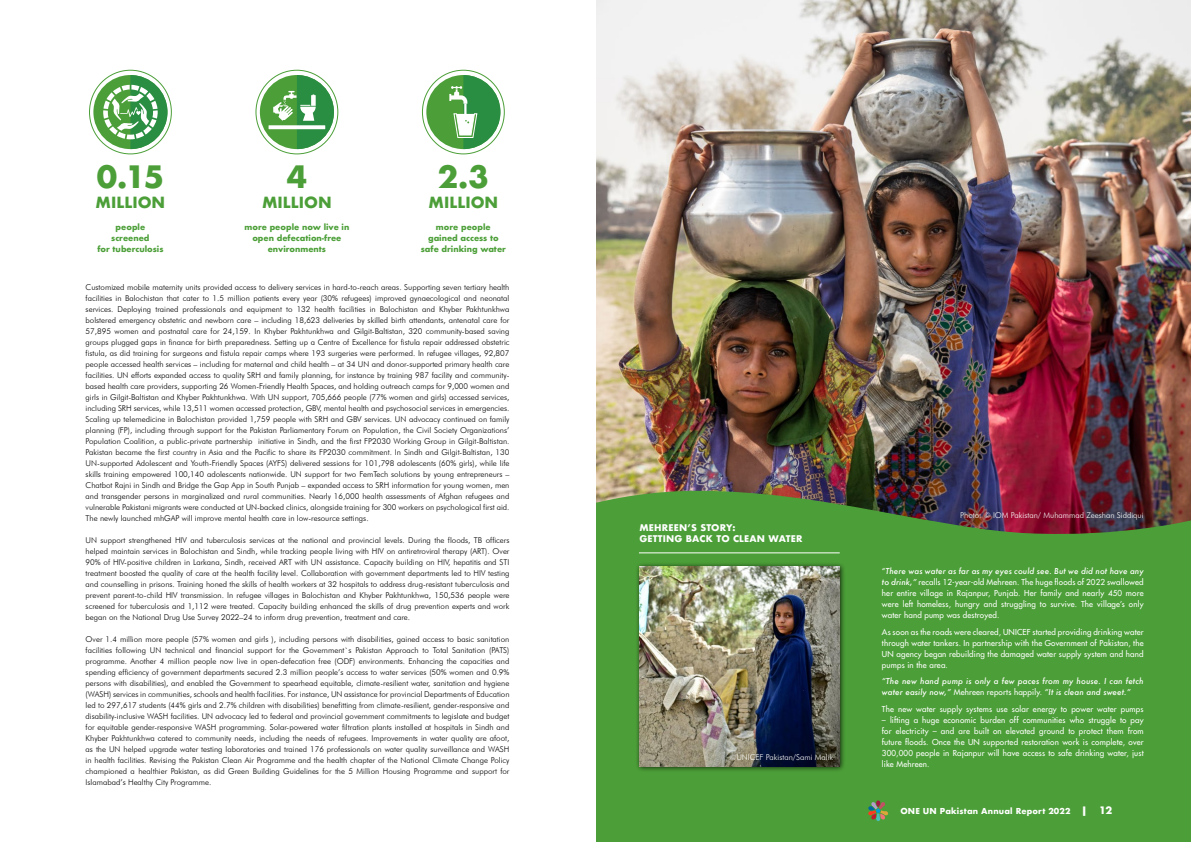
<style>
.page{position:relative;width:1191px;height:842px;background:#fff}
.page>*{position:absolute;margin:0;border:0;box-sizing:border-box;transform-origin:0 0}
.t1{font:700 30px "Futura";color:#4c9f38}
.t2{font:700 15px "Futura";color:#4c9f38}
.t3{font:700 9px/11px "Futura";letter-spacing:.02em;color:#fff}
.t4{font:300 8px/11px "Futura BT";color:#000;text-align:justify}
.t5{font:8px/11px "Futura";letter-spacing:.02em;color:#fff;text-align:justify}
.t6{font:700 8px/11px "Futura";color:#4c9f38;text-align:center}
.t7{font:italic 500 8px/11px "Futura";letter-spacing:.01em;color:#fff}
.t8{font:300 8px "Futura BT";color:#fff}
.t9{font:700 8px "Futura";letter-spacing:.02em;color:#fff}
.s1{font-weight:500;font-style:italic}
.s2{font-weight:400;font-style:normal}
.s3{font-size:10px}
</style>
<div class="page">
<img style="left:596px;top:0;width:595px;height:491px">
<svg style="left:596px;top:491px;width:595px;height:351px;background:#4d9538"></svg>
<hr style="left:639px;top:552px;width:200px;height:1px;background:#fff">
<div style="left:635px;top:562px;width:211px;height:210px;background:#000;opacity:.75"></div>
<img style="left:639px;top:567px;width:200px;height:199px">
<div style="left:260px;top:75px;width:74px;height:74px;background:#4c9f38;border-radius:50%"></div>
<div style="left:256px;top:70px;width:82px;height:84px;border:1px solid #4c9f38;border-radius:50%"></div>
<svg style="left:268px;top:125px;width:57px;height:4px"></svg>
<svg style="left:273px;top:75px;width:61px;height:74px"></svg>
<div style="left:426px;top:75px;width:74px;height:74px;background:#4c9f38;border-radius:50%"></div>
<div style="left:422px;top:70px;width:82px;height:84px;border:1px solid #4c9f38;border-radius:50%"></div>
<svg style="left:449px;top:75px;width:51px;height:74px"></svg>
<div style="left:93px;top:75px;width:74px;height:74px;background:#4c9f38;border-radius:50%"></div>
<svg style="left:103px;top:75px;width:64px;height:74px"></svg>
<svg style="left:868px;top:800px;width:20px;height:21px"></svg>
<h1 class="t1" style="left:97px;top:155px;width:69px">0.15</h1>
<h2 class="t2" style="left:96px;top:192px;width:71px">MILLION</h2>
<p class="t6" style="left:97px;top:222px;width:68px">people screened<br>for tuberculosis</p>
<h1 class="t1" style="left:287px;top:155px;width:22px">4</h1>
<h2 class="t2" style="left:262px;top:192px;width:71px">MILLION</h2>
<p class="t6" style="left:244px;top:222px;width:106px">more people now live in open defecation-free environments</p>
<h1 class="t1" style="left:438px;top:155px;width:52px">2.3</h1>
<h2 class="t2" style="left:428px;top:192px;width:71px">MILLION</h2>
<p class="t6" style="left:421px;top:222px;width:87px">more people gained access to safe drinking water</p>
<p class="t4" style="left:86px;top:282px;width:425px">Customized mobile maternity units provided access to delivery services in hard-to-reach areas. Supporting seven tertiary health facilities in Balochistan that cater to 1.5 million patients every year (30% refugees) improved gynaecological and neonatal services. Deploying trained professionals and equipment to 132 health facilities in Balochistan and Khyber Pakhtunkhwa bolstered emergency obstetric and newborn care – including 18,623 deliveries by skilled birth attendants, antenatal care for 57,895 women and postnatal care for 24,159. In Khyber Pakhtunkhwa and Gilgit-Baltistan, 320 community-based saving groups plugged gaps in finance for birth preparedness. Setting up a Centre of Excellence for fistula repair addressed obstetric fistula, as did training for surgeons and fistula repair camps where 193 surgeries were performed. In refugee villages, 92,807 people accessed health services – including for maternal and child health – at 34 UN and donor-supported primary health care facilities. UN efforts expanded access to quality SRH and family planning, for instance by training 987 facility and community&shy;based health care providers, supporting 26 Women-Friendly Health Spaces, and holding outreach camps for 9,000 women and girls in Gilgit-Baltistan and Khyber Pakhtunkhwa. With UN support, 705,666 people (77% women and girls) accessed services, including SRH services, while 13,511 women accessed protection, GBV, mental health and psychosocial services in emergencies.<br>Scaling up telemedicine in Balochistan provided 1,759 people with SRH and GBV services. UN advocacy continued on family planning (FP), including through support for the Pakistan Parliamentary Forum on Population, the Civil Society Organizations’ Population Coalition, a public-private partnership initiative in Sindh, and the first FP2030 Working Group in Gilgit-Baltistan.<br>Pakistan became the first country in Asia and the Pacific to share its FP2030 commitment. In Sindh and Gilgit-Baltistan, 130<br>UN-supported Adolescent and Youth-Friendly Spaces (AYFS) delivered sessions for 101,798 adolescents (60% girls), while life skills training empowered 100,140 adolescents nationwide. UN support for two FemTech solutions by young entrepreneurs – Chatbot Rajni in Sindh and Bridge the Gap App in South Punjab – expanded access to SRH information for young women, men and transgender persons in marginalized and rural communities. Nearly 16,000 health assessments of Afghan refugees and vulnerable Pakistani migrants were conducted at UN-backed clinics, alongside training for 300 workers on psychological first aid.<br>The newly launched mhGAP will improve mental health care in low-resource settings.</p>
<p class="t4" style="left:86px;top:535px;width:425px">UN support strengthened HIV and tuberculosis services at the national and provincial levels. During the floods, TB officers helped maintain services in Balochistan and Sindh, while tracking people living with HIV on antiretroviral therapy (ART). Over 90% of HIV-positive children in Larkana, Sindh, received ART with UN assistance. Capacity building on HIV, hepatitis and STI treatment boosted the quality of care at the health facility level. Collaboration with government departments led to HIV testing and counselling in prisons. Training honed the skills of health workers at 32 hospitals to address drug-resistant tuberculosis and prevent parent-to-child HIV transmission. In refugee villages in Balochistan and Khyber Pakhtunkhwa, 150,536 people were screened for tuberculosis and 1,112 were treated. Capacity building enhanced the skills of drug prevention experts and work began on the National Drug Use Survey 2022–24 to inform drug prevention, treatment and care.</p>
<p class="t4" style="left:86px;top:634px;width:425px">Over 1.4 million more people (57% women and girls ), including persons with disabilities, gained access to basic sanitation facilities following UN technical and financial support for the Government`s Pakistan Approach to Total Sanitation (PATS) programme. Another 4 million people now live in open-defecation free (ODF) environments. Enhancing the capacities and spending efficiency of government departments secured 2.3 million people’s access to water services (50% women and 0.9% persons with disabilities), and enabled the Government to spearhead equitable, climate-resilient water, sanitation and hygiene (WASH) services in communities, schools and health facilities. For instance, UN assistance for provincial Departments of Education led to 297,617 students (44% girls and 2.7% children with disabilities) benefitting from climate-resilient, gender-responsive and disability-inclusive WASH facilities. UN advocacy led to federal and provincial government commitments to legislate and budget for equitable gender-responsive WASH programming. Solar-powered water filtration plants installed at hospitals in Sindh and Khyber Pakhtunkhwa catered to community needs, including the needs of refugees. Improvements in water quality are afoot, as the UN helped upgrade water testing laboratories and trained 176 professionals on water quality surveillance and WASH in health facilities. Revising the Pakistan Clean Air Programme and the health chapter of the National Climate Change Policy championed a healthier Pakistan, as did Green Building Guidelines for the 5 Million Housing Programme and support for Islamabad’s Healthy City Programme.</p>
<p class="t3" style="left:639px;top:522px;width:165px">MEHREEN’S STORY:<br>GETTING BACK TO CLEAN WATER</p>
<p class="t8" style="left:729px;top:752px;width:105px">©UNICEF Pakistan/Sami Malik</p>
<p class="t8" style="left:960px;top:510px;width:185px">Photo: © IOM Pakistan/ Muhammad Zeeshan Siddiqui</p>
<p class="t5" style="left:882px;top:565px;width:263px">“<span class="s1">There was water as far as my eyes could see. But we did not have any to drink,”</span> recalls 12-year-old Mehreen. The huge floods of 2022 swallowed her entire village in Rajanpur, Punjab. Her family and nearly 450 more were left homeless, hungry and struggling to survive. The village’s only water hand pump was destroyed.</p>
<p class="t5" style="left:882px;top:626px;width:263px">As soon as the roads were cleared, UNICEF started providing drinking water through water tankers. In partnership with the Government of Pakistan, the UN agency began rebuilding the damaged water supply system and hand pumps in the area.</p>
<p class="t7" style="left:882px;top:676px;width:263px">“The new hand pump is only a few paces from my house. I can fetch water easily now,” <span class="s2">Mehreen reports happily.</span> “It is clean and sweet.”</p>
<p class="t5" style="left:882px;top:703px;width:263px">The new water supply systems use solar energy to power water pumps</p>
<p class="t5" style="left:882px;top:714px;width:263px">– lifting a huge economic burden off communities who struggle to pay for electricity – and are built on elevated ground to protect them from future floods. Once the UN supported restoration work is complete, over 300,000 people in Rajanpur will have access to safe drinking water, just like Mehreen.</p>
<p class="t9" style="left:900px;top:805px;width:213px">ONE UN Pakistan Annual Report 2022 <span class="s3">| 12</span></p>
</div>
